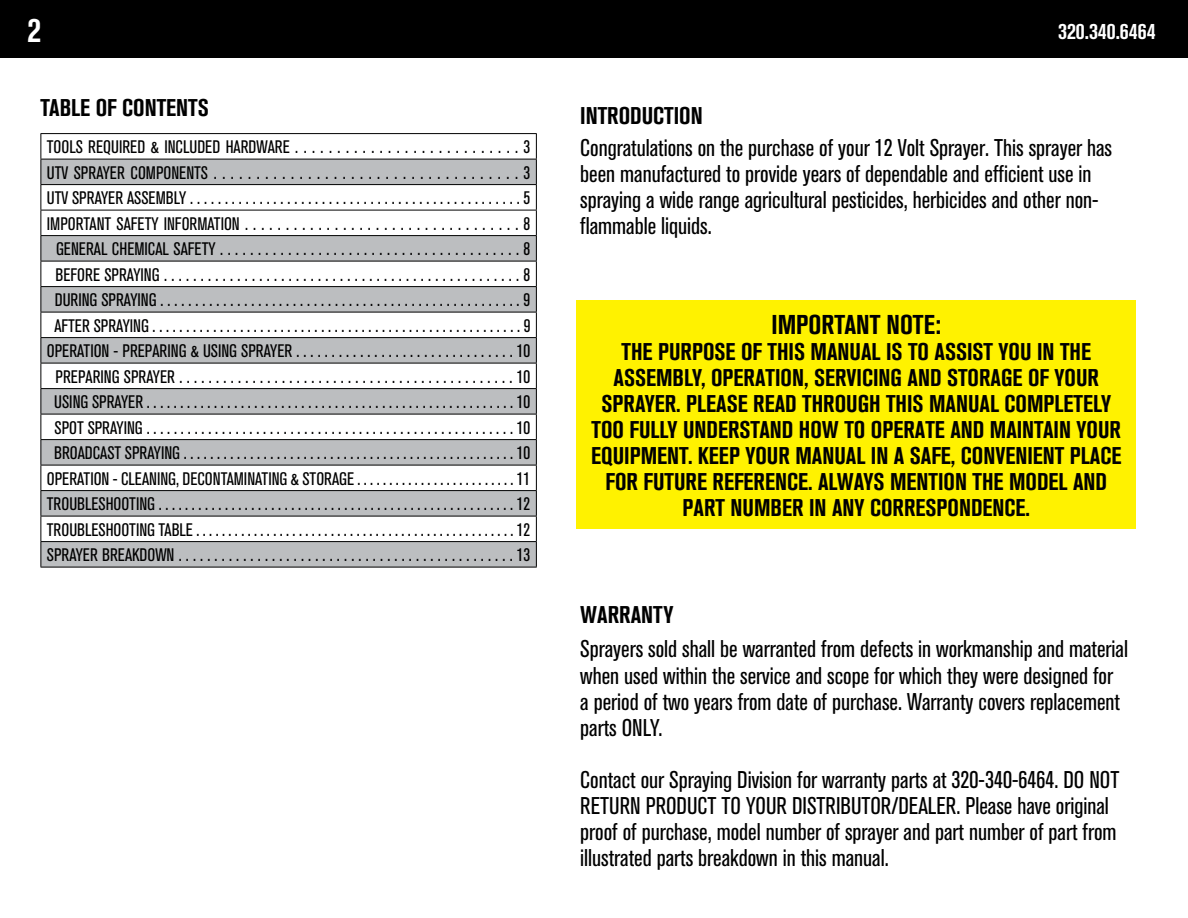
<style>
.page{position:relative;width:1188px;height:918px;background:#fff}
.page>*{position:absolute;margin:0;border:0;box-sizing:border-box;transform-origin:0 0}
.t1{font:700 condensed 34.5px "Akzidenz Grotesk BQ";color:#fff}
.t2{font:700 condensed 27px "Akzidenz Grotesk BQ";color:#000}
.t3{font:condensed 24px/26.1px "Akzidenz Grotesk BQ";color:#000}
.t4{font:700 condensed 24px/26.1px "Akzidenz Grotesk BQ";color:#000;text-align:center}
.t5{font:700 condensed 22.5px "Akzidenz Grotesk BQ";color:#fff}
.t6{font:condensed 18px/25.5px "Akzidenz Grotesk BQ";color:#000;text-align:center}
</style>
<div class="page">
<div style="left:0;top:0;width:1188px;height:58px;background:#000"></div>
<div style="left:576px;top:300px;width:560px;height:228px;background:#fff200"></div>
<svg style="left:41px;top:160px;width:495px;height:407px;fill:#bcbec0"></svg>
<svg style="left:41px;top:211px;width:495px;height:330px"></svg>
<hr style="left:40px;top:133px;width:497px;height:1px;background:#000">
<hr style="left:40px;top:159px;width:497px;height:1px;background:#000">
<hr style="left:40px;top:184px;width:497px;height:1px;background:#000">
<hr style="left:40px;top:210px;width:497px;height:1px;background:#000">
<hr style="left:40px;top:235px;width:497px;height:1px;background:#000">
<hr style="left:40px;top:261px;width:497px;height:1px;background:#000">
<hr style="left:40px;top:286px;width:497px;height:1px;background:#000">
<hr style="left:40px;top:312px;width:497px;height:1px;background:#000">
<hr style="left:40px;top:337px;width:497px;height:1px;background:#000">
<hr style="left:40px;top:363px;width:497px;height:1px;background:#000">
<hr style="left:40px;top:388px;width:497px;height:1px;background:#000">
<hr style="left:40px;top:414px;width:497px;height:1px;background:#000">
<hr style="left:40px;top:439px;width:497px;height:1px;background:#000">
<hr style="left:40px;top:465px;width:497px;height:1px;background:#000">
<hr style="left:40px;top:541px;width:497px;height:1px;background:#000">
<hr style="left:40px;top:567px;width:497px;height:1px;background:#000">
<hr style="left:40px;top:490px;width:497px;height:1px;background:#000">
<hr style="left:40px;top:516px;width:497px;height:1px;background:#000">
<svg style="left:40px;top:134px;width:1px;height:433px"></svg>
<svg style="left:536px;top:134px;width:1px;height:433px"></svg>
<h1 class="t1" style="left:28px;top:10px;width:15px">2</h1>
<p class="t5" style="left:1058px;top:18px;width:99px">320.340.6464</p>
<h3 class="t4" style="left:41px;top:95px;width:170px">TABLE OF CONTENTS</h3>
<h3 class="t4" style="left:580px;top:102px;width:124px">INTRODUCTION</h3>
<p class="t3" style="left:580px;top:135px;width:533px">Congratulations on the purchase of your 12 Volt Sprayer. This sprayer has been manufactured to provide years of dependable and efficient use in spraying a wide range agricultural pesticides, herbicides and other non&shy;flammable liquids.</p>
<p class="t6" style="left:47px;top:134px;width:485px">TOOLS REQUIRED &amp; INCLUDED HARDWARE . . . . . . . . . . . . . . . . . . . . . . . . . . . 3<br>UTV SPRAYER COMPONENTS . . . . . . . . . . . . . . . . . . . . . . . . . . . . . . . . . . . . 3<br>UTV SPRAYER ASSEMBLY . . . . . . . . . . . . . . . . . . . . . . . . . . . . . . . . . . . . . . . . . . . . . . . . 5<br>IMPORTANT SAFETY INFORMATION . . . . . . . . . . . . . . . . . . . . . . . . . . . . . . . . . . 8<br>GENERAL CHEMICAL SAFETY . . . . . . . . . . . . . . . . . . . . . . . . . . . . . . . . . . . . . . . . 8<br>BEFORE SPRAYING . . . . . . . . . . . . . . . . . . . . . . . . . . . . . . . . . . . . . . . . . . . . . . . . . 8<br>DURING SPRAYING . . . . . . . . . . . . . . . . . . . . . . . . . . . . . . . . . . . . . . . . . . . . . . . . . . . . 9<br>AFTER SPRAYING . . . . . . . . . . . . . . . . . . . . . . . . . . . . . . . . . . . . . . . . . . . . . . . . . . . . . . . 9<br>OPERATION - PREPARING &amp; USING SPRAYER . . . . . . . . . . . . . . . . . . . . . . . . . . . . . . . 10<br>PREPARING SPRAYER . . . . . . . . . . . . . . . . . . . . . . . . . . . . . . . . . . . . . . . . . . . . . . 10<br>USING SPRAYER . . . . . . . . . . . . . . . . . . . . . . . . . . . . . . . . . . . . . . . . . . . . . . . . . . . . . . . 10<br>SPOT SPRAYING . . . . . . . . . . . . . . . . . . . . . . . . . . . . . . . . . . . . . . . . . . . . . . . . . . . . . . 10<br>BROADCAST SPRAYING . . . . . . . . . . . . . . . . . . . . . . . . . . . . . . . . . . . . . . . . . . . . . . . . . . 10<br>OPERATION - CLEANING, DECONTAMINATING &amp; STORAGE . . . . . . . . . . . . . . . . . . . . . . . . . 11<br>TROUBLESHOOTING . . . . . . . . . . . . . . . . . . . . . . . . . . . . . . . . . . . . . . . . . . . . . . . . . . . . . . 12<br>TROUBLESHOOTING TABLE . . . . . . . . . . . . . . . . . . . . . . . . . . . . . . . . . . . . . . . . . . . . . . . . . . 12<br>SPRAYER BREAKDOWN . . . . . . . . . . . . . . . . . . . . . . . . . . . . . . . . . . . . . . . . . . . . . . . 13</p>
<h2 class="t2" style="left:772px;top:309px;width:171px">IMPORTANT NOTE:</h2>
<p class="t4" style="left:591px;top:338px;width:532px">THE PURPOSE OF THIS MANUAL IS TO ASSIST YOU IN THE ASSEMBLY, OPERATION, SERVICING AND STORAGE OF YOUR SPRAYER. PLEASE READ THROUGH THIS MANUAL COMPLETELY TOO FULLY UNDERSTAND HOW TO OPERATE AND MAINTAIN YOUR EQUIPMENT. KEEP YOUR MANUAL IN A SAFE, CONVENIENT PLACE FOR FUTURE REFERENCE. ALWAYS MENTION THE MODEL AND PART NUMBER IN ANY CORRESPONDENCE.</p>
<h3 class="t4" style="left:580px;top:602px;width:95px">WARRANTY</h3>
<h3 class="t3" style="left:580px;top:637px;width:549px">Sprayers sold shall be warranted from defects in workmanship and material when used within the service and scope for which they were designed for<br>a period of two years from date of purchase. Warranty covers replacement parts ONLY.</h3>
<p class="t3" style="left:580px;top:767px;width:541px">Contact our Spraying Division for warranty parts at 320-340-6464. DO NOT RETURN PRODUCT TO YOUR DISTRIBUTOR/DEALER. Please have original proof of purchase, model number of sprayer and part number of part from illustrated parts breakdown in this manual.</p>
</div>
